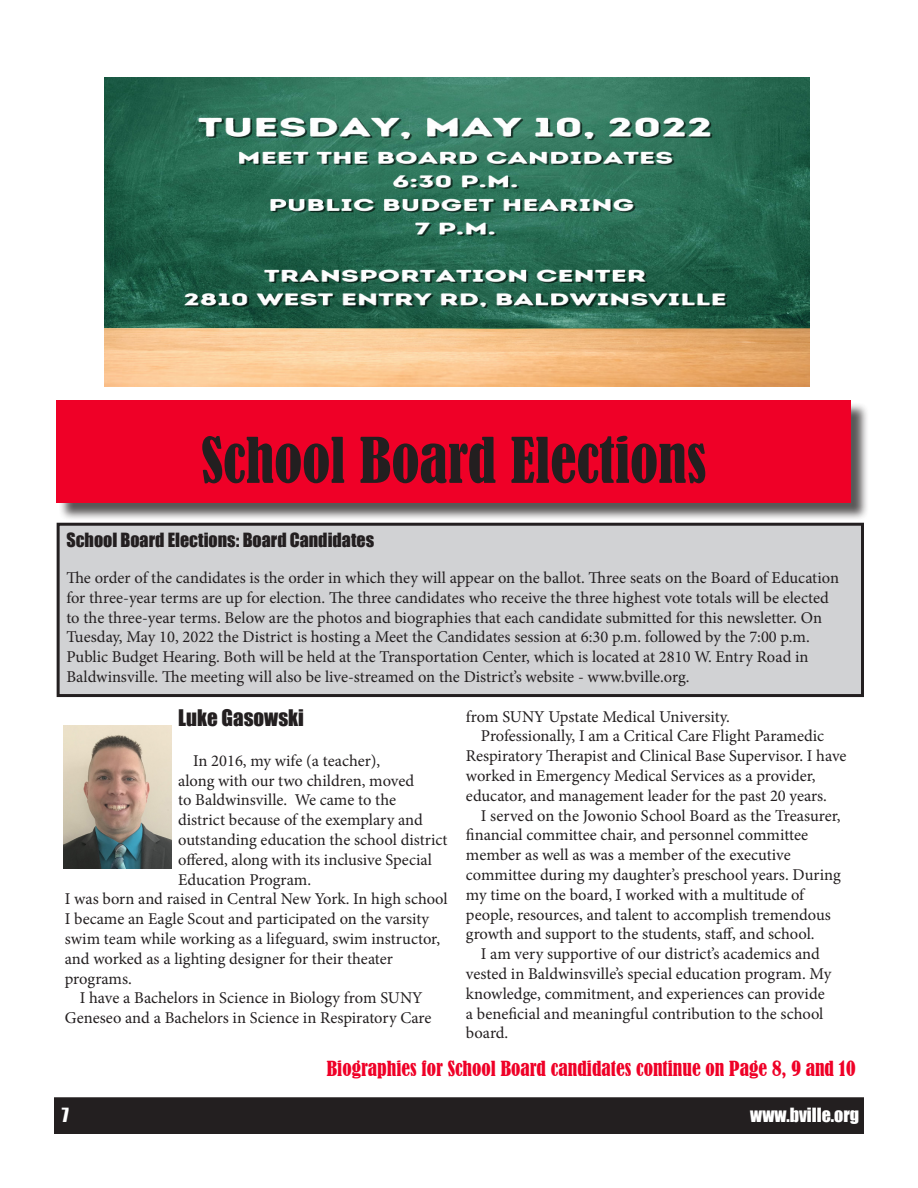
<style>
.page{position:relative;width:918px;height:1188px;background:#fff}
.page>*{position:absolute;margin:0;border:0;box-sizing:border-box;transform-origin:0 0}
.t1{font:condensed 58.5px "Bernard";color:#231f20}
.t2{font:21px "Impact";color:#231f20}
.t3{font:condensed 19.5px "Bernard";color:#ef0027}
.t4{font:18px "Impact";color:#231f20}
.t5{font:18px "Impact";color:#fff}
.t6{font:16.5px/19.8px "Minion Pro";color:#231f20}
</style>
<div class="page">
<div style="left:59px;top:402px;width:811px;height:119px;background:#231f20;opacity:.75"></div>
<div style="left:57px;top:400px;width:794px;height:103px;background:#ef0027"></div>
<div style="left:55px;top:1098px;width:808px;height:35px;background:#231f20"></div>
<div style="left:54px;top:1097px;width:810px;height:37px;border:2px solid #231f20"></div>
<div style="left:58px;top:524px;width:804px;height:172px;background:#d1d2d4"></div>
<div style="left:57px;top:523px;width:807px;height:174px;border:3px solid #231f20"></div>
<img style="left:63px;top:726px;width:108px;height:142px">
<img style="left:105px;top:78px;width:704px;height:309px">
<h1 class="t1" style="left:201px;top:426px;width:507px">School Board Elections</h1>
<p class="t4" style="left:66px;top:526px;width:309px">School Board Elections: Board Candidates</p>
<p class="t6" style="left:66px;top:568px;width:774px">The order of the candidates is the order in which they will appear on the ballot. Three seats on the Board of Education for three-year terms are up for election. The three candidates who receive the three highest vote totals will be elected to the three-year terms. Below are the photos and biographies that each candidate submitted for this newsletter. On Tuesday, May 10, 2022 the District is hosting a Meet the Candidates session at 6:30 p.m. followed by the 7:00 p.m.<br>Public Budget Hearing. Both will be held at the Transportation Center, which is located at 2810 W. Entry Road in Baldwinsville. The meeting will also be live-streamed on the District’s website - www.bville.org.</p>
<p class="t2" style="left:178px;top:702px;width:127px">Luke Gasowski</p>
<p class="t6" style="left:193px;top:751px;width:189px">In 2016, my wife (a teacher),</p>
<p class="t6" style="left:178px;top:771px;width:238px">along with our two children, moved</p>
<p class="t6" style="left:178px;top:790px;width:220px">to Baldwinsville. We came to the</p>
<p class="t6" style="left:178px;top:810px;width:246px">district because of the exemplary and</p>
<p class="t6" style="left:178px;top:830px;width:271px">outstanding education the school district</p>
<p class="t6" style="left:178px;top:850px;width:255px">offered, along with its inclusive Special</p>
<p class="t6" style="left:178px;top:870px;width:134px">Education Program.</p>
<p class="t6" style="left:65px;top:889px;width:384px">I was born and raised in Central New York. In high school</p>
<p class="t6" style="left:65px;top:909px;width:366px">I became an Eagle Scout and participated on the varsity</p>
<p class="t6" style="left:65px;top:929px;width:377px">swim team while working as a lifeguard, swim instructor,</p>
<p class="t6" style="left:65px;top:949px;width:330px">and worked as a lighting designer for their theater</p>
<p class="t6" style="left:65px;top:969px;width:68px">programs.</p>
<p class="t6" style="left:80px;top:988px;width:344px">I have a Bachelors in Science in Biology from SUNY</p>
<p class="t6" style="left:65px;top:1008px;width:368px">Geneseo and a Bachelors in Science in Respiratory Care</p>
<p class="t6" style="left:466px;top:707px;width:266px">from SUNY Upstate Medical University.</p>
<p class="t6" style="left:481px;top:726px;width:345px">Professionally, I am a Critical Care Flight Paramedic</p>
<p class="t6" style="left:466px;top:746px;width:382px">Respiratory Therapist and Clinical Base Supervisor. I have</p>
<p class="t6" style="left:466px;top:766px;width:351px">worked in Emergency Medical Services as a provider,</p>
<p class="t6" style="left:466px;top:786px;width:363px">educator, and management leader for the past 20 years.</p>
<p class="t6" style="left:481px;top:806px;width:361px">I served on the Jowonio School Board as the Treasurer,</p>
<p class="t6" style="left:466px;top:825px;width:344px">financial committee chair, and personnel committee</p>
<p class="t6" style="left:466px;top:845px;width:326px">member as well as was a member of the executive</p>
<p class="t6" style="left:466px;top:865px;width:376px">committee during my daughter’s preschool years. During</p>
<p class="t6" style="left:466px;top:885px;width:340px">my time on the board, I worked with a multitude of</p>
<p class="t6" style="left:466px;top:905px;width:366px">people, resources, and talent to accomplish tremendous</p>
<p class="t6" style="left:466px;top:924px;width:350px">growth and support to the students, staff, and school.</p>
<p class="t6" style="left:481px;top:944px;width:340px">I am very supportive of our district’s academics and</p>
<p class="t6" style="left:466px;top:964px;width:367px">vested in Baldwinsville’s special education program. My</p>
<p class="t6" style="left:466px;top:984px;width:360px">knowledge, commitment, and experiences can provide</p>
<p class="t6" style="left:466px;top:1004px;width:359px">a beneficial and meaningful contribution to the school</p>
<p class="t6" style="left:466px;top:1023px;width:44px">board.</p>
<p class="t3" style="left:327px;top:1057px;width:531px">Biographies for School Board candidates continue on Page 8, 9 and 10</p>
<p class="t5" style="left:62px;top:1101px;width:9px">7</p>
<p class="t5" style="left:750px;top:1101px;width:110px">www.bville.org</p>
</div>
